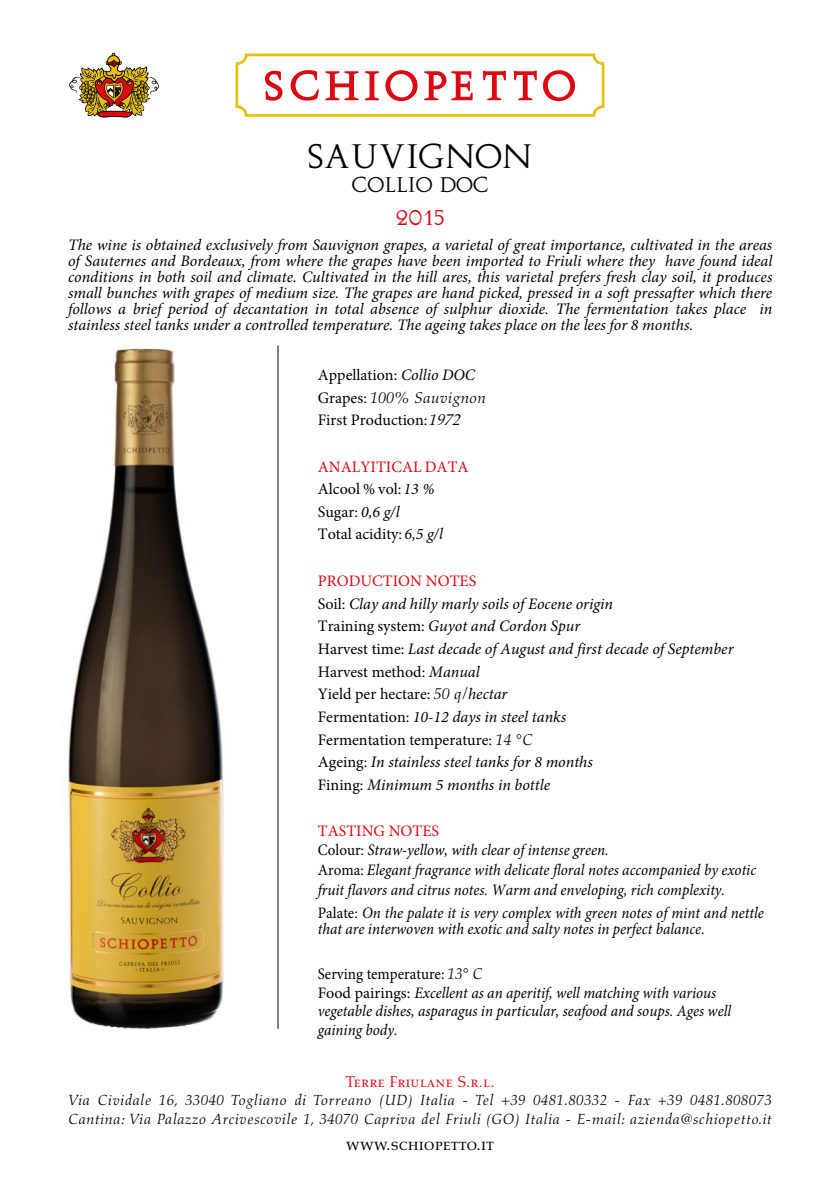
<style>
.page{position:relative;width:840px;height:1191px;background:#fff}
.page>*{position:absolute;margin:0;border:0;box-sizing:border-box;transform-origin:0 0}
.t1{font:32px "Augustea";color:#000}
.t2{font:20px "Augustea";letter-spacing:.01em;color:#000}
.t3{font:20px "Augustea";color:#db0812}
.t4{font:18px "Aldus Roman SC";color:#000}
.t5{font:italic 16px/22.6px "Minion Pro";color:#000}
.t6{font:italic 16px/19.8px "Minion Pro";color:#000;scale:.94 1}
.t7{font:16px/22.6px "Minion Pro";color:#000}
.t8{font:italic 16px "Aldus";color:#000}
.t9{font:16px "Aldus Roman SC";letter-spacing:.02em;color:#db0812}
.t10{font:italic 15px/19.2px "Aldus";letter-spacing:.02em;color:#000}
.s1{font-style:italic}
.s2{font-family:"Minion Pro";font-style:normal}
.s3{font-family:"Aldus";font-style:italic}
.s4{color:#db0812}
.s5{font-style:normal;color:#db0812}
.s6{font-style:normal}
.s7{font-family:"Aldus"}
</style>
<div class="page">
<svg style="left:235px;top:54px;width:369px;height:63px"></svg>
<img style="left:62px;top:348px;width:162px;height:681px">
<hr style="left:277px;top:345px;width:1px;height:684px;background:#000">
<svg style="left:69px;top:53px;width:90px;height:65px"></svg>
<h1 class="t1" style="left:307px;top:134px;width:226px">SAUVIGNON</h1>
<p class="t2" style="left:351px;top:170px;width:138px">COLLIO DOC</p>
<p class="t3" style="left:396px;top:203px;width:49px">2015</p>
<p class="t5" style="left:68px;top:237px;width:705px;line-height:16px;text-align:justify">The wine is obtained exclusively from Sauvignon grapes, a varietal of great importance, cultivated in the areas of Sauternes and Bordeaux, from where the grapes have been imported to Friuli where they have found ideal conditions in both soil and climate. Cultivated in the hill ares, this varietal prefers fresh clay soil, it produces small bunches with grapes of medium size. The grapes are hand picked, pressed in a soft pressafter which there follows a brief period of decantation in total absence of sulphur dioxide. The fermentation takes place in stainless steel tanks under a controlled temperature. The ageing takes place on the lees for 8 months.</p>
<p class="t7" style="left:317px;top:363px;width:159px">Appellation: <span class="s1">Collio DOC</span></p>
<p class="t8" style="left:317px;top:388px;width:170px"><span class="s2">Grapes:</span> 100% Sauvignon</p>
<p class="t7" style="left:317px;top:409px;width:148px">First Production:<span class="s3">1972</span></p>
<p class="t7" style="left:317px;top:455px;width:152px"><span class="s4">ANALYITICAL DATA<br></span>Alcool % vol: <span class="s1">13 %<br></span>Sugar: <span class="s1">0,6 g/l<br></span>Total acidity: <span class="s1">6,5 g/l</span></p>
<p class="t5" style="left:317px;top:569px;width:417px"><span class="s5">PRODUCTION NOTES<br></span><span class="s6">Soil:</span> Clay and hilly marly soils of Eocene origin<br><span class="s6">Training system:</span> Guyot and Cordon Spur<br><span class="s6">Harvest time:</span> Last decade of August and first decade of September <span class="s6">Harvest method:</span> Manual<br><span class="s6">Yield per hectare:</span> <span class="s7">50 q/</span>hectar<br><span class="s6">Fermentation:</span> 10-12 days in steel tanks<br><span class="s6">Fermentation temperature:</span> <span class="s7">14 °C<br></span><span class="s6">Ageing:</span> In stainless steel tanks for 8 months<br><span class="s6">Fining:</span> Minimum 5 months in bottle</p>
<p class="t6" style="left:317px;top:820px;width:467px"><span class="s5">TASTING NOTES<br></span><span class="s6">Colour:</span> Straw-yellow, with clear of intense green.<br><span class="s6">Aroma:</span> Elegant fragrance with delicate floral notes accompanied by exotic fruit flavors and citrus notes. Warm and enveloping, rich complexity.</p>
<p class="t6" style="left:317px;top:905px;width:476px;line-height:15.8px"><span class="s6">Palate:</span> On the palate it is very complex with green notes of mint and nettle that are interwoven with exotic and salty notes in perfect balance.</p>
<p class="t6" style="left:317px;top:965px;width:441px;line-height:18.4px"><span class="s6">Serving temperature:</span> <span class="s7">13° C<br></span><span class="s6">Food pairings:</span> Excellent as an aperitif, well matching with various vegetable dishes, asparagus in particular, seafood and soups. Ages well gaining body.</p>
<p class="t9" style="left:345px;top:1073px;width:150px">Terre Friulane S.r.l.</p>
<p class="t10" style="left:68px;top:1090px;width:704px">Via Cividale 16, 33040 Togliano di Torreano (UD) Italia - Tel +39 0481.80332 - Fax +39 0481.808073<br>Cantina: Via Palazzo Arcivescovile 1, 34070 Capriva del Friuli (GO) Italia - E-mail: azienda@schiopetto.it</p>
<p class="t4" style="left:346px;top:1134px;width:150px">www.schiopetto.it</p>
</div>
